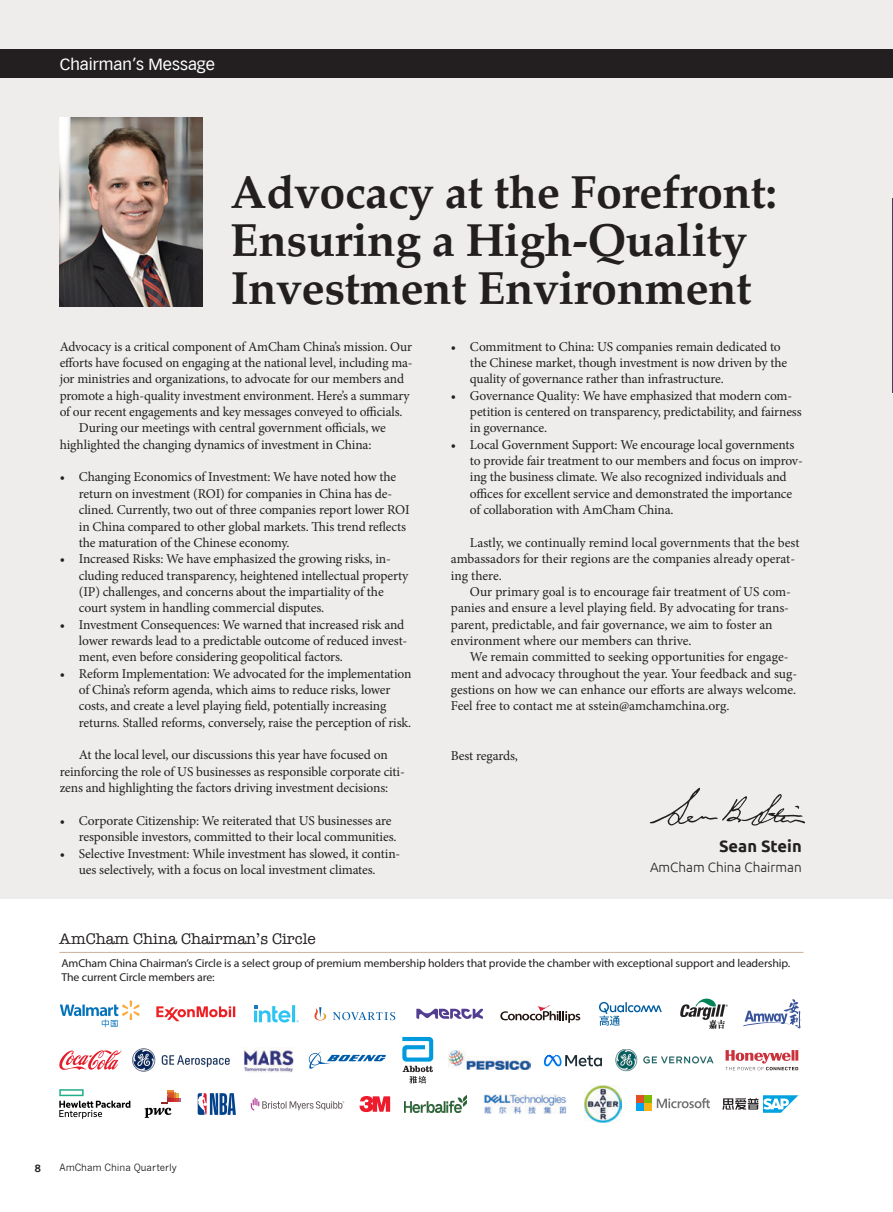
<style>
.page{position:relative;width:893px;height:1212px;background:#fff}
.page>*{position:absolute;margin:0;border:0;box-sizing:border-box;transform-origin:0 0}
.Header_type_A{font:700 46.5px/48px "Palatino";letter-spacing:-.01em;color:#231f20}
.Author_BIO{font:700 16.5px "Ubuntu";color:#231f20}
.Sub-header{font:15.75px "American Typewriter";color:#231f20}
.Body_text{font:15.75px "Vectora LH";color:#fff;scale:1.05 1}
.Body_text-2{font:13.5px/16.4px "Minion Pro";letter-spacing:-.01em;color:#231f20}
.Author_BIO-2{font:300 13.5px "Ubuntu";color:#231f20}
.Slim_Myriad_body{font:11.4px/13.5px "Myriad Pro";letter-spacing:-.01em;color:#231f20;scale:1.04 1}
.t1{font:9.75px "News Gothic";letter-spacing:-.005em;color:#231f20}
.t2{font:700 9.75px "News Gothic";color:#231f20}
</style>
<div class="page">
<div style="left:0;top:0;width:893px;height:898px;background:#efedec"></div>
<img style="left:60px;top:118px;width:143px;height:189px">
<hr style="left:59px;top:952px;width:744px;height:1px;background:#cdaf97">
<svg style="left:416px;top:1009px;width:67px;height:10px"></svg>
<svg style="left:60px;top:1000px;width:80px;height:27px"></svg>
<svg style="left:254px;top:1005px;width:45px;height:17px"></svg>
<svg style="left:599px;top:1002px;width:63px;height:24px"></svg>
<svg style="left:314px;top:1007px;width:81px;height:13px"></svg>
<svg style="left:156px;top:1006px;width:79px;height:15px"></svg>
<svg style="left:680px;top:998px;width:48px;height:31px"></svg>
<svg style="left:743px;top:999px;width:57px;height:29px"></svg>
<svg style="left:500px;top:1005px;width:80px;height:18px"></svg>
<svg style="left:544px;top:1055px;width:58px;height:11px"></svg>
<svg style="left:59px;top:1050px;width:63px;height:20px"></svg>
<svg style="left:725px;top:1050px;width:73px;height:20px"></svg>
<img style="left:243px;top:1048px;width:51px;height:25px">
<img style="left:449px;top:1051px;width:81px;height:18px">
<svg style="left:402px;top:1037px;width:31px;height:46px"></svg>
<img style="left:132px;top:1048px;width:98px;height:24px">
<img style="left:615px;top:1049px;width:99px;height:22px">
<svg style="left:309px;top:1051px;width:77px;height:18px"></svg>
<hr style="left:892px;top:198px;width:1px;height:195px;background:#493b66">
<svg style="left:650px;top:788px;width:155px;height:37px"></svg>
<img style="left:484px;top:1094px;width:83px;height:20px">
<svg style="left:59px;top:1089px;width:71px;height:30px"></svg>
<img style="left:584px;top:1085px;width:37px;height:37px">
<svg style="left:251px;top:1097px;width:93px;height:13px"></svg>
<svg style="left:145px;top:1090px;width:35px;height:28px"></svg>
<div style="left:636px;top:1104px;width:8px;height:7px;background:#01a4ef"></div>
<div style="left:645px;top:1095px;width:7px;height:8px;background:#7fba00"></div>
<div style="left:645px;top:1104px;width:7px;height:7px;background:#f8b415"></div>
<div style="left:636px;top:1095px;width:8px;height:8px;background:#e45025"></div>
<svg style="left:657px;top:1098px;width:53px;height:10px"></svg>
<img style="left:405px;top:1095px;width:62px;height:17px">
<svg style="left:197px;top:1092px;width:10px;height:23px"></svg>
<svg style="left:198px;top:1093px;width:38px;height:22px"></svg>
<svg style="left:360px;top:1096px;width:30px;height:16px"></svg>
<svg style="left:722px;top:1095px;width:76px;height:18px"></svg>
<div style="left:0;top:49px;width:893px;height:28px;background:#231f20"></div>
<p class="Body_text" style="left:60px;top:55px;width:149px">Chairman’s Message</p>
<p class="Header_type_A" style="left:231px;top:167px;width:548px">Advocacy at the Forefront:<br>Ensuring a High-Quality<br>Investment Environment</p>
<p class="Body_text-2" style="left:60px;top:338px;width:354px">Advocacy is a critical component of AmCham China’s mission. Our efforts have focused on engaging at the national level, including ma&shy;jor ministries and organizations, to advocate for our members and promote a high-quality investment environment. Here’s a summary of our recent engagements and key messages conveyed to officials.</p>
<p class="Body_text-2" style="left:60px;top:420px;width:328px;text-indent:19px">During our meetings with central government officials, we highlighted the changing dynamics of investment in China:</p>
<p class="Body_text-2" style="left:79px;top:469px;width:332px;text-indent:-19px">• Changing Economics of Investment: We have noted how the return on investment (ROI) for companies in China has de&shy;clined. Currently, two out of three companies report lower ROI in China compared to other global markets. This trend reflects the maturation of the Chinese economy.</p>
<p class="Body_text-2" style="left:79px;top:551px;width:331px;text-indent:-19px">• Increased Risks: We have emphasized the growing risks, in&shy;cluding reduced transparency, heightened intellectual property (IP) challenges, and concerns about the impartiality of the court system in handling commercial disputes.</p>
<p class="Body_text-2" style="left:79px;top:616px;width:330px;text-indent:-19px">• Investment Consequences: We warned that increased risk and lower rewards lead to a predictable outcome of reduced invest&shy;ment, even before considering geopolitical factors.</p>
<p class="Body_text-2" style="left:79px;top:665px;width:334px;text-indent:-19px">• Reform Implementation: We advocated for the implementation of China’s reform agenda, which aims to reduce risks, lower costs, and create a level playing field, potentially increasing returns. Stalled reforms, conversely, raise the perception of risk.</p>
<p class="Body_text-2" style="left:60px;top:747px;width:347px;text-indent:19px">At the local level, our discussions this year have focused on reinforcing the role of US businesses as responsible corporate citi&shy;zens and highlighting the factors driving investment decisions:</p>
<p class="Body_text-2" style="left:79px;top:812px;width:319px;text-indent:-19px">• Corporate Citizenship: We reiterated that US businesses are responsible investors, committed to their local communities.</p>
<p class="Body_text-2" style="left:60px;top:845px;width:342px;text-align:center">• Selective Investment: While investment has slowed, it contin&shy;ues selectively, with a focus on local investment climates.</p>
<p class="Body_text-2" style="left:470px;top:338px;width:319px;text-indent:-19px">• Commitment to China: US companies remain dedicated to the Chinese market, though investment is now driven by the quality of governance rather than infrastructure.</p>
<p class="Body_text-2" style="left:470px;top:387px;width:333px;text-indent:-19px">• Governance Quality: We have emphasized that modern com&shy;petition is centered on transparency, predictability, and fairness in governance.</p>
<p class="Body_text-2" style="left:470px;top:436px;width:334px;text-indent:-19px">• Local Government Support: We encourage local governments to provide fair treatment to our members and focus on improv&shy;ing the business climate. We also recognized individuals and offices for excellent service and demonstrated the importance of collaboration with AmCham China.</p>
<p class="Body_text-2" style="left:451px;top:534px;width:350px;text-indent:19px">Lastly, we continually remind local governments that the best ambassadors for their regions are the companies already operat&shy;ing there.</p>
<p class="Body_text-2" style="left:451px;top:583px;width:342px;text-indent:19px">Our primary goal is to encourage fair treatment of US com&shy;panies and ensure a level playing field. By advocating for trans&shy;parent, predictable, and fair governance, we aim to foster an environment where our members can thrive.</p>
<p class="Body_text-2" style="left:451px;top:649px;width:348px;text-indent:19px">We remain committed to seeking opportunities for engage&shy;ment and advocacy throughout the year. Your feedback and sug&shy;gestions on how we can enhance our efforts are always welcome.<br>Feel free to contact me at sstein@amchamchina.org.</p>
<p class="Body_text-2" style="left:451px;top:748px;width:69px">Best regards,</p>
<p class="Author_BIO" style="left:719px;top:836px;width:84px">Sean Stein</p>
<p class="Author_BIO-2" style="left:650px;top:859px;width:153px">AmCham China Chairman</p>
<p class="Sub-header" style="left:59px;top:927px;width:258px">AmCham China Chairman’s Circle</p>
<p class="Slim_Myriad_body" style="left:61px;top:957px;width:702px">AmCham China Chairman’s Circle is a select group of premium membership holders that provide the chamber with exceptional support and leadership.<br>The current Circle members are:</p>
<p class="t2" style="left:35px;top:1162px;width:8px">8</p>
<p class="t1" style="left:60px;top:1162px;width:119px">AmCham China Quarterly</p>
</div>
